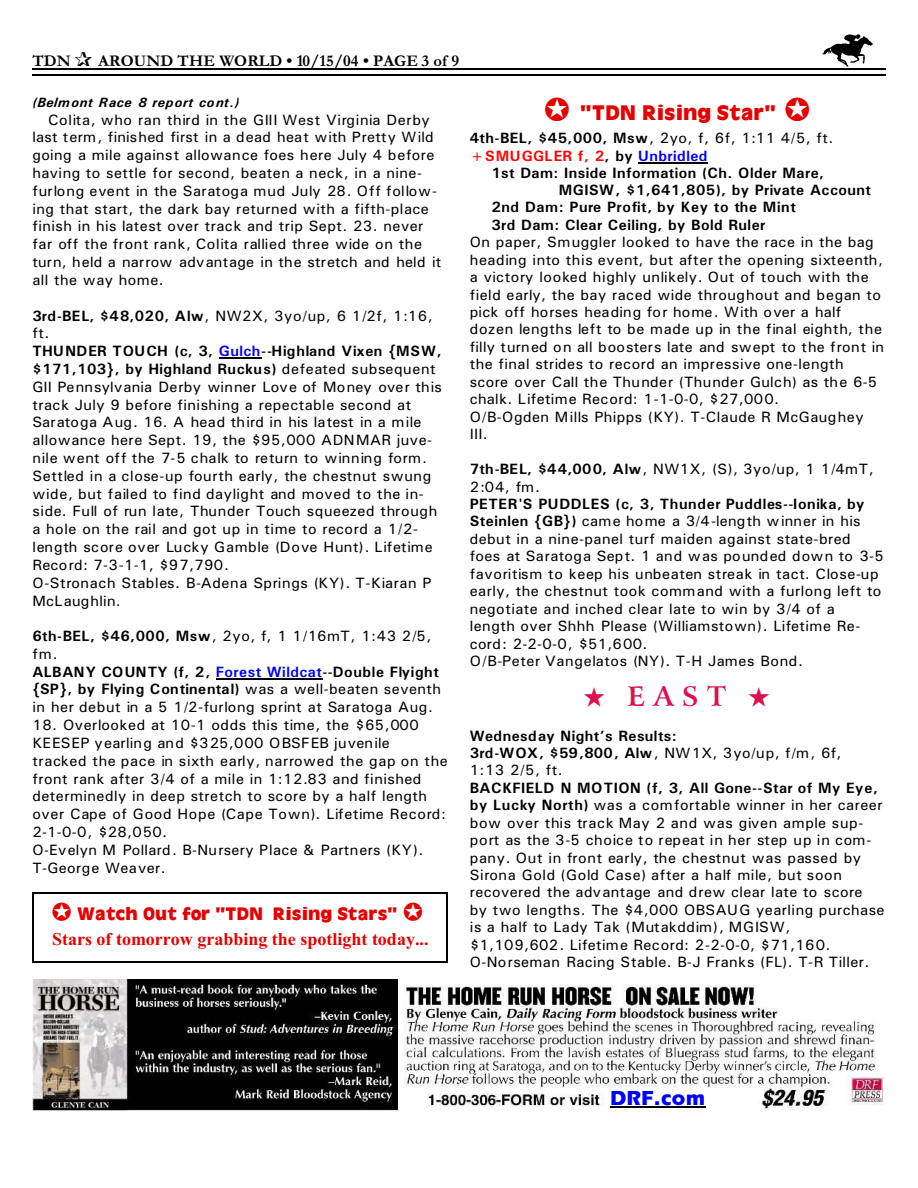
<style>
.page{position:relative;width:918px;height:1188px;background:#fff}
.page>*{position:absolute;margin:0;border:0;box-sizing:border-box;transform-origin:0 0}
.t1{font:700 27px "Arrus BT";color:#db124d}
.t2{font:900 21px "Antiquarian";letter-spacing:.005em;color:#e60000}
.t3{font:900 21px "Eraser";color:#00f}
.t4{font:700 18px "Times New Roman";color:#e60000}
.t5{font:900 18px "Antiquarian";letter-spacing:.005em;color:#e60000}
.t6{font:700 16.5px "Garamond";letter-spacing:.005em;color:#000}
.t7{font:15px/17.9px "Univers";letter-spacing:.03em;color:#000}
.t8{font:700 15px/17.4px "Univers";letter-spacing:.03em;color:#000}
.t9{font:italic 700 13.5px "Univers";letter-spacing:.04em;color:#000}
.s1{font-weight:700}
.s2{font-weight:700;color:#00f}
.s3{font-style:italic}
.s4{font-weight:400}
.s5{color:#f00}
.s6{color:#00f}
</style>
<div class="page">
<img style="left:821px;top:35px;width:51px;height:31px">
<hr style="left:32px;top:68px;width:853px;height:1px;background:#000">
<hr style="left:32px;top:75px;width:853px;height:1px;background:#000">
<img style="left:32px;top:979px;width:851px;height:132px">
<hr style="left:610px;top:1107px;width:96px;height:1px;background:#000">
<hr style="left:219px;top:358px;width:42px;height:1px;background:#000">
<hr style="left:216px;top:678px;width:106px;height:1px;background:#000">
<hr style="left:638px;top:162px;width:70px;height:1px;background:#000">
<hr style="left:32px;top:893px;width:2px;height:70px;background:#000">
<hr style="left:447px;top:893px;width:1px;height:70px;background:#000">
<hr style="left:32px;top:893px;width:416px;height:1px;background:#000">
<hr style="left:32px;top:962px;width:416px;height:1px;background:#000">
<p class="t6" style="left:32px;top:55px;width:40px">TDN</p>
<p class="t6" style="left:98px;top:55px;width:362px">AROUND THE WORLD • 10/15/04 • PAGE 3 of 9</p>
<p class="t9" style="left:32px;top:98px;width:208px">(Belmont Race 8 report cont.)</p>
<p class="t7" style="left:32px;top:112px;width:411px;text-indent:16px">Colita, who ran third in the GIII West Virginia Derby last term, finished first in a dead heat with Pretty Wild going a mile against allowance foes here July 4 before having to settle for second, beaten a neck, in a nine&shy;furlong event in the Saratoga mud July 28. Off follow&shy;ing that start, the dark bay returned with a fifth-place finish in his latest over track and trip Sept. 23. never far off the front rank, Colita rallied three wide on the turn, held a narrow advantage in the stretch and held it all the way home.</p>
<p class="t7" style="left:32px;top:308px;width:411px"><span class="s1">3rd-BEL, $48,020, Alw</span>, NW2X, 3yo/up, 6 1/2f, 1:16, ft.<br><span class="s1">THUNDER TOUCH (c, 3,</span> <span class="s2">Gulch</span><span class="s1">--Highland Vixen {MSW, $171,103}, by Highland Ruckus)</span> defeated subsequent GII Pennsylvania Derby winner Love of Money over this track July 9 before finishing a repectable second at Saratoga Aug. 16. A head third in his latest in a mile allowance here Sept. 19, the $95,000 ADNMAR juve&shy;nile went off the 7-5 chalk to return to winning form.<br>Settled in a close-up fourth early, the chestnut swung wide, but failed to find daylight and moved to the in&shy;side. Full of run late, Thunder Touch squeezed through a hole on the rail and got up in time to record a 1/2- length score over Lucky Gamble (Dove Hunt). Lifetime Record: 7-3-1-1, $97,790.<br>O-Stronach Stables. B-Adena Springs (KY). T-Kiaran P McLaughlin.</p>
<p class="t7" style="left:32px;top:628px;width:410px"><span class="s1">6th-BEL, $46,000, Msw</span>, 2yo, f, 1 1/16mT, 1:43 2/5, fm.<br><span class="s1">ALBANY COUNTY (f, 2,</span> <span class="s2">Forest Wildcat</span><span class="s1">--Double Flyight {SP}, by Flying Continental)</span> was a well-beaten seventh in her debut in a 5 1/2-furlong sprint at Saratoga Aug.</p>
<p class="t7" style="left:32px;top:717px;width:417px">18. Overlooked at 10-1 odds this time, the $65,000<br>KEESEP yearling and $325,000 OBSFEB juvenile tracked the pace in sixth early, narrowed the gap on the front rank after 3/4 of a mile in 1:12.83 and finished determinedly in deep stretch to score by a half length over Cape of Good Hope (Cape Town). Lifetime Record:<br>2-1-0-0, $28,050.<br>O-Evelyn M Pollard. B-Nursery Place &amp; Partners (KY).<br>T-George Weaver.</p>
<p class="t5" style="left:77px;top:907px;width:322px">Watch Out for “<span class="s3">TDN</span> Rising Stars”</p>
<p class="t4" style="left:52px;top:933px;width:378px">Stars of tomorrow grabbing the spotlight today...</p>
<h2 class="t2" style="left:580px;top:105px;width:197px">“TDN Rising Star”</h2>
<p class="t8" style="left:470px;top:131px;width:365px">4th-BEL, $45,000, Msw<span class="s4">, 2yo, f, 6f, 1:11 4/5, ft. </span><span class="s5">+SMUGGLER f, 2</span>, by <span class="s6">Unbridled</span></p>
<p class="t8" style="left:491px;top:165px;width:334px">1st Dam: Inside Information (Ch. Older Mare,</p>
<p class="t8" style="left:559px;top:183px;width:314px">MGISW, $1,641,805), by Private Account</p>
<p class="t8" style="left:491px;top:200px;width:306px">2nd Dam: Pure Profit, by Key to the Mint</p>
<p class="t8" style="left:491px;top:217px;width:276px">3rd Dam: Clear Ceiling, by Bold Ruler</p>
<p class="t7" style="left:470px;top:235px;width:416px;line-height:17.4px">On paper, Smuggler looked to have the race in the bag heading into this event, but after the opening sixteenth, a victory looked highly unlikely. Out of touch with the field early, the bay raced wide throughout and began to pick off horses heading for home. With over a half dozen lengths left to be made up in the final eighth, the filly turned on all boosters late and swept to the front in the final strides to record an impressive one-length score over Call the Thunder (Thunder Gulch) as the 6-5 chalk. Lifetime Record: 1-1-0-0, $27,000.<br>O/B-Ogden Mills Phipps (KY). T-Claude R McGaughey III.</p>
<p class="t7" style="left:470px;top:462px;width:405px;line-height:17.4px"><span class="s1">7th-BEL, $44,000, Alw</span>, NW1X, (S), 3yo/up, 1 1/4mT,<br>2:04, fm.</p>
<p class="t7" style="left:470px;top:496px;width:416px;line-height:17.4px"><span class="s1">PETER'S PUDDLES (c, 3, Thunder Puddles--Ionika, by Steinlen {GB})</span> came home a 3/4-length winner in his debut in a nine-panel turf maiden against state-bred foes at Saratoga Sept. 1 and was pounded down to 3-5 favoritism to keep his unbeaten streak in tact. Close-up early, the chestnut took command with a furlong left to negotiate and inched clear late to win by 3/4 of a<br>length over Shhh Please (Williamstown). Lifetime Re&shy;cord: 2-2-0-0, $51,600.<br>O/B-Peter Vangelatos (NY). T-H James Bond.</p>
<h1 class="t1" style="left:584px;top:686px;width:188px">★ EAST ★</h1>
<p class="t8" style="left:470px;top:728px;width:373px">Wednesday Night’s Results:<br>3rd-WOX, $59,800, Alw<span class="s4">, NW1X, 3yo/up, f/m, 6f,<br>1:13 2/5, ft.</span></p>
<p class="t7" style="left:470px;top:780px;width:416px;line-height:17.4px"><span class="s1">BACKFIELD N MOTION (f, 3, All Gone--Star of My Eye, by Lucky North)</span> was a comfortable winner in her career bow over this track May 2 and was given ample sup&shy;port as the 3-5 choice to repeat in her step up in com&shy;pany. Out in front early, the chestnut was passed by Sirona Gold (Gold Case) after a half mile, but soon recovered the advantage and drew clear late to score<br>by two lengths. The $4,000 OBSAUG yearling purchase is a half to Lady Tak (Mutakddim), MGISW, $1,109,602. Lifetime Record: 2-2-0-0, $71,160.<br>O-Norseman Racing Stable. B-J Franks (FL). T-R Tiller.</p>
<h2 class="t3" style="left:610px;top:1091px;width:97px">DRF.com</h2>
</div>
